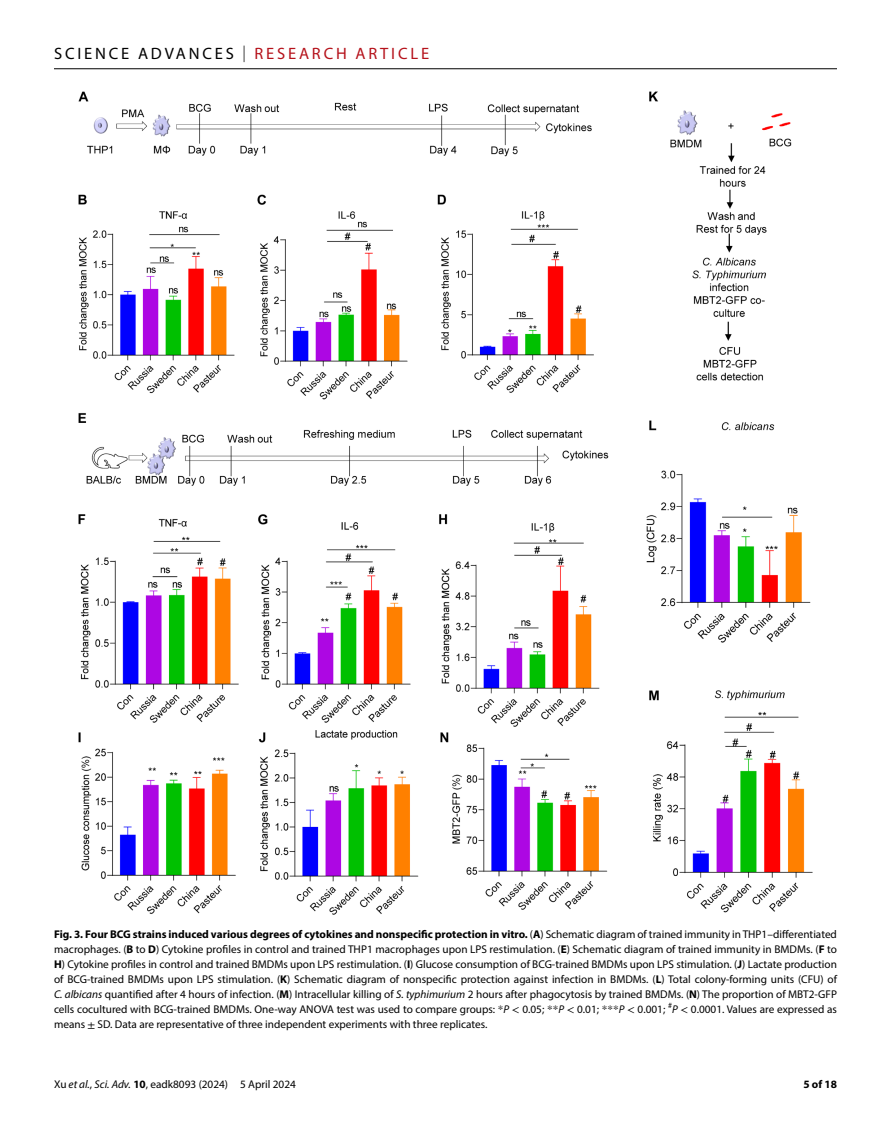
<style>
.page{position:relative;width:891px;height:1134px;background:#fff}
.page>*{position:absolute;margin:0;border:0;box-sizing:border-box;transform-origin:0 0}
.t1{font:16.5px "Myriad Pro";letter-spacing:.17em;color:#000}
.t2{font:11.25px/15px "Myriad Pro";color:#000;text-align:justify}
.t3{font:700 11.25px "Myriad Pro";color:#000}
.s1{font-weight:300}
.s2{color:#b5121b}
.s3{font-weight:700}
.s4{font-style:italic}
.s5{font-family:"STIX"}
</style>
<div class="page">
<hr style="left:54px;top:68px;width:783px;height:1px;background:#000">
<img style="left:78px;top:91px;width:735px;height:824px">
<h1 class="t1" style="left:54px;top:44px;width:376px">Science Adva nces <span class="s1">|</span> <span class="s2">Resear ch Ar ticle</span></h1>
<p class="t2" style="left:54px;top:926px;width:785px"><span class="s3">Fig. 3. Four BCG strains induced various degrees of cytokines and nonspecific protection in vitro.</span> (<span class="s3">A</span>) Schematic diagram of trained immunity in TH P1–differentiated macrophages. (<span class="s3">B</span> to <span class="s3">D</span>) Cytokine profiles in control and trained TH P1 macrophages upon LPS restimulation. (<span class="s3">E</span>) Schematic diagram of trained immunity in BMDMs. (<span class="s3">F</span> to <span class="s3">H</span>) Cytokine profiles in control and trained BMDMs upon LPS restimulation. (<span class="s3">I</span>) Glucose consumption of BCG-trained BMDMs upon LPS stimulation. (<span class="s3">J</span>) Lactate production of BCG-trained BMDMs upon LPS stimulation. (<span class="s3">K</span>) Schematic diagram of nonspecific protection against infection in BMDMs. (<span class="s3">L</span>) Total colony-forming units (CFU) of <span class="s4">C. albicans</span> quantified after 4 hours of infection. (<span class="s3">M</span>) I ntracellular killing of <span class="s4">S. typhimurium</span> 2 hours after phagocytosis by trained BMDMs. (<span class="s3">N</span>) The proportion of MBT2-GFP cells cocultured with BCG-trained BMDMs. One-way ANOVA test was used to compare groups: <span class="s5">*</span><span class="s4">P</span> <span class="s5">&lt;</span> 0.05; <span class="s5">**</span><span class="s4">P</span> <span class="s5">&lt;</span> 0.01; <span class="s5">***</span><span class="s4">P</span> <span class="s5">&lt;</span> 0.001; <sup>#</sup><span class="s4">P</span> <span class="s5">&lt;</span> 0.0001. Values are expressed as means <span class="s5">±</span> SD. Data are representative of three independent experiments with three replicates.</p>
<p class="t2" style="left:54px;top:1076px;width:243px">Xu <span class="s4">et al.</span>, <span class="s4">Sci. Adv.</span> <span class="s3">10</span>, eadk8093 (2024) 5 April 2024</p>
<p class="t3" style="left:803px;top:1076px;width:35px">5 of 18</p>
</div>
